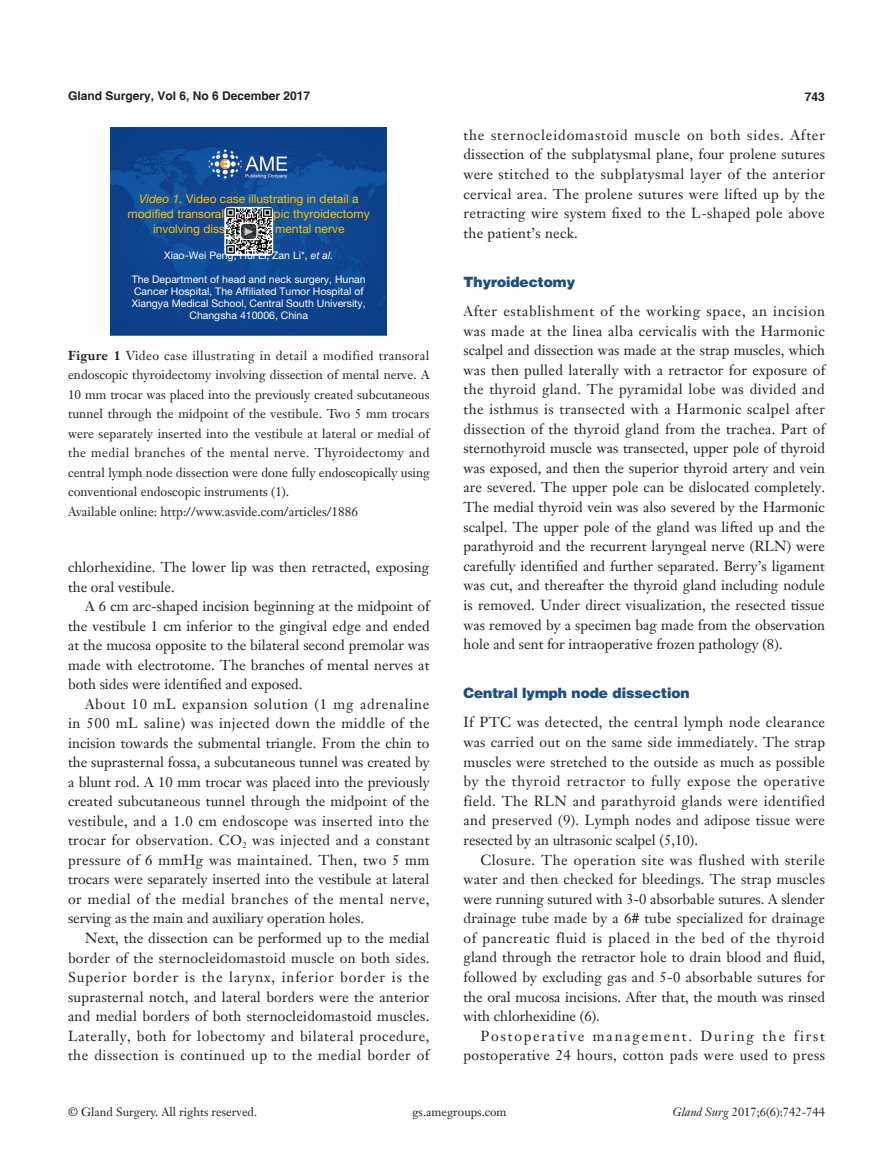
<style>
.page{position:relative;width:893px;height:1170px;background:#fff}
.page>*{position:absolute;margin:0;border:0;box-sizing:border-box;transform-origin:0 0}
.t1{font:14.25px/19.5px "Janson Text LT";letter-spacing:.01em;color:#231f20;text-align:justify}
.t2{font:14.25px/19.5px "Janson Text LT";letter-spacing:.03em;color:#231f20;text-align:right}
.一级标题-6_5{font:900 14.25px "Helvetica";color:#1c5085}
.t3{font:12.75px/19.5px "Janson Text LT";color:#231f20;text-align:justify}
.t4{font:12px/15px "Helvetica Neue LT Pro";color:#ffc000;text-align:center}
.t5{font:12px "Janson Text LT";color:#231f20}
.t6{font:700 12px "Helvetica";color:#231f20}
.t7{font:11.55px "Times New Roman";color:#fff}
.t8{font:10.5px/11.9px "Helvetica Neue LT Pro";color:#fff;text-align:center}
.s1{font-style:italic}
.s2{font-weight:700}
</style>
<div class="page">
<img style="left:111px;top:128px;width:276px;height:207px">
<svg style="left:224px;top:207px;width:49px;height:49px"></svg>
<img style="left:225px;top:208px;width:47px;height:47px">
<svg style="left:240px;top:223px;width:17px;height:16px"></svg>
<div style="left:240px;top:223px;width:17px;height:17px;border:1px solid #fff;border-radius:4px"></div>
<p class="t6" style="left:68px;top:88px;width:244px">Gland Surgery, Vol 6, No 6 December 2017</p>
<p class="t6" style="left:805px;top:89px;width:22px">743</p>
<p class="t4" style="left:128px;top:191px;width:244px"><span class="s1">Video 1.</span> Video case illustrating in detail a modified transoral endoscopic thyroidectomy involving dissection of mental nerve</p>
<p class="t8" style="left:164px;top:249px;width:171px">Xiao-Wei Peng, Hui Li, Zan Li*, <span class="s1">et al.</span></p>
<p class="t8" style="left:132px;top:273px;width:235px">The Department of head and neck surgery, Hunan Cancer Hospital, The Affiliated Tumor Hospital of Xiangya Medical School, Central South University, Changsha 410006, China</p>
<p class="t7" style="left:257px;top:225px;width:13px;rotate:90deg">▲</p>
<p class="t3" style="left:68px;top:345px;width:363px"><span class="s2">Figure 1</span> Video case illustrating in detail a modified transoral endoscopic thyroidectomy involving dissection of mental nerve. A 10 mm trocar was placed into the previously created subcutaneous tunnel through the midpoint of the vestibule. Two 5 mm trocars were separately inserted into the vestibule at lateral or medial of the medial branches of the mental nerve. Thyroidectomy and central lymph node dissection were done fully endoscopically using conventional endoscopic instruments (1).</p>
<p class="t3" style="left:68px;top:501px;width:292px">Available online: http://www.asvide.com/articles/1886</p>
<p class="t1" style="left:68px;top:557px;width:363px">chlorhexidine. The lower lip was then retracted, exposing the oral vestibule.</p>
<p class="t1" style="left:68px;top:596px;width:363px;text-indent:17px">A 6 cm arc-shaped incision beginning at the midpoint of the vestibule 1 cm inferior to the gingival edge and ended at the mucosa opposite to the bilateral second premolar was made with electrotome. The branches of mental nerves at both sides were identified and exposed.</p>
<p class="t1" style="left:68px;top:694px;width:363px;text-indent:17px">About 10 mL expansion solution (1 mg adrenaline in 500 mL saline) was injected down the middle of the incision towards the submental triangle. From the chin to the suprasternal fossa, a subcutaneous tunnel was created by a blunt rod. A 10 mm trocar was placed into the previously created subcutaneous tunnel through the midpoint of the vestibule, and a 1.0 cm endoscope was inserted into the trocar for observation. CO<sub>2</sub> was injected and a constant pressure of 6 mmHg was maintained. Then, two 5 mm trocars were separately inserted into the vestibule at lateral or medial of the medial branches of the mental nerve, serving as the main and auxiliary operation holes.</p>
<p class="t1" style="left:68px;top:928px;width:363px;text-indent:17px">Next, the dissection can be performed up to the medial border of the sternocleidomastoid muscle on both sides.<br>Superior border is the larynx, inferior border is the suprasternal notch, and lateral borders were the anterior and medial borders of both sternocleidomastoid muscles.<br>Laterally, both for lobectomy and bilateral procedure, the dissection is continued up to the medial border of</p>
<p class="t1" style="left:463px;top:125px;width:363px">the sternocleidomastoid muscle on both sides. After dissection of the subplatysmal plane, four prolene sutures were stitched to the subplatysmal layer of the anterior cervical area. The prolene sutures were lifted up by the retracting wire system fixed to the L-shaped pole above the patient’s neck.</p>
<p class="一级标题-6_5" style="left:463px;top:272px;width:113px">Thyroidectomy</p>
<p class="t1" style="left:463px;top:301px;width:363px">After establishment of the working space, an incision was made at the linea alba cervicalis with the Harmonic scalpel and dissection was made at the strap muscles, which was then pulled laterally with a retractor for exposure of the thyroid gland. The pyramidal lobe was divided and the isthmus is transected with a Harmonic scalpel after dissection of the thyroid gland from the trachea. Part of sternothyroid muscle was transected, upper pole of thyroid was exposed, and then the superior thyroid artery and vein are severed. The upper pole can be dislocated completely.<br>The medial thyroid vein was also severed by the Harmonic scalpel. The upper pole of the gland was lifted up and the parathyroid and the recurrent laryngeal nerve (RLN) were carefully identified and further separated. Berry’s ligament was cut, and thereafter the thyroid gland including nodule is removed. Under direct visualization, the resected tissue was removed by a specimen bag made from the observation hole and sent for intraoperative frozen pathology (8).</p>
<p class="一级标题-6_5" style="left:463px;top:683px;width:228px">Central lymph node dissection</p>
<p class="t1" style="left:463px;top:712px;width:363px">If PTC was detected, the central lymph node clearance was carried out on the same side immediately. The strap muscles were stretched to the outside as much as possible by the thyroid retractor to fully expose the operative field. The RLN and parathyroid glands were identified and preserved (9). Lymph nodes and adipose tissue were resected by an ultrasonic scalpel (5,10).</p>
<p class="t1" style="left:463px;top:849px;width:363px;text-indent:17px">Closure. The operation site was flushed with sterile water and then checked for bleedings. The strap muscles were running sutured with 3-0 absorbable sutures. A slender drainage tube made by a 6# tube specialized for drainage of pancreatic fluid is placed in the bed of the thyroid gland through the retractor hole to drain blood and fluid, followed by excluding gas and 5-0 absorbable sutures for the oral mucosa incisions. After that, the mouth was rinsed with chlorhexidine (6).</p>
<p class="t2" style="left:463px;top:1025px;width:363px">Postoperative management. During the first postoperative 24 hours, cotton pads were used to press</p>
<p class="t5" style="left:68px;top:1104px;width:191px">© Gland Surgery. All rights reserved.</p>
<p class="t5" style="left:412px;top:1104px;width:96px">gs.amegroups.com</p>
<p class="t5" style="left:673px;top:1104px;width:154px"><span class="s1">Gland Surg</span> 2017;6(6):742-744</p>
</div>
